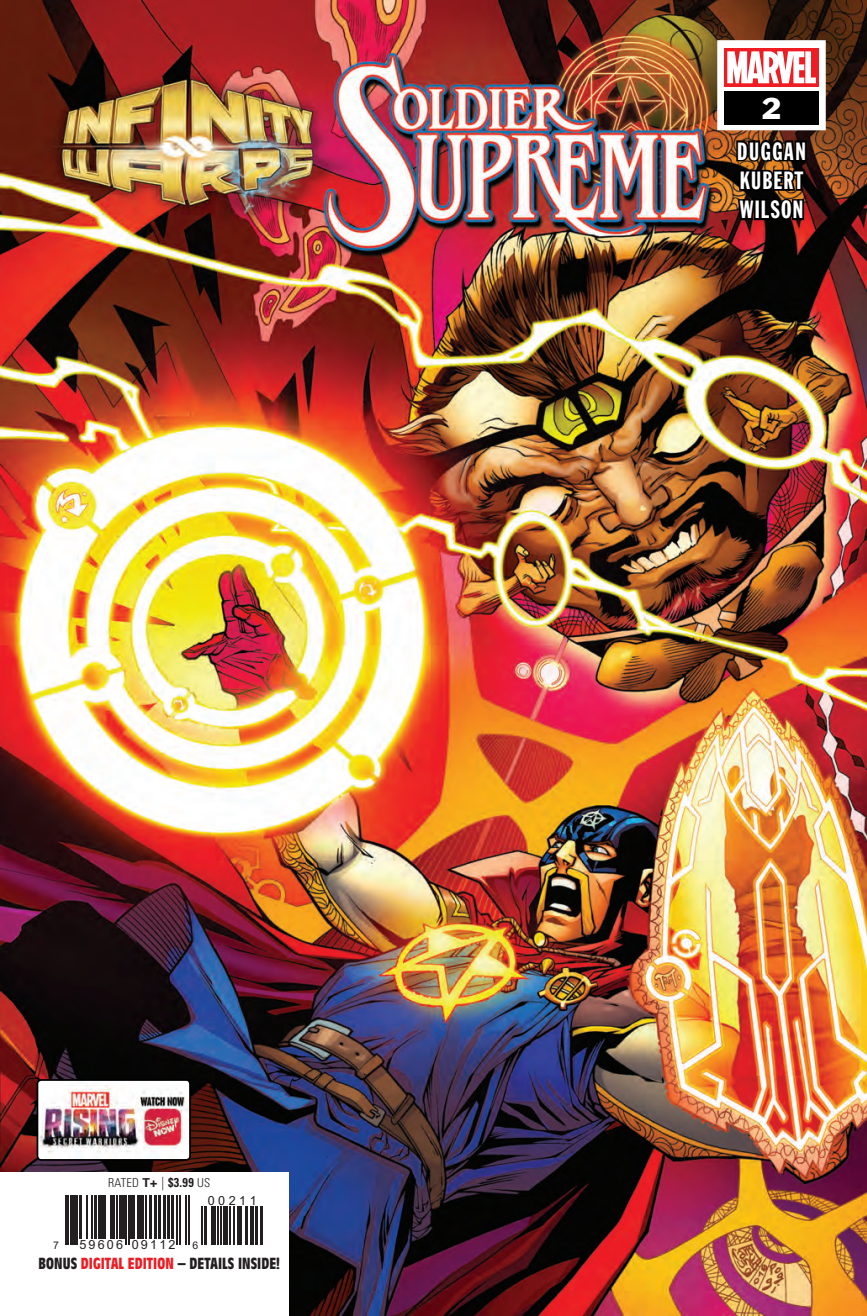
<style>
.page{position:relative;width:867px;height:1316px;background:#fff}
.page>*{position:absolute;margin:0;border:0;box-sizing:border-box;transform-origin:0 0}
.t1{font:28px "Franklin Gothic Std";color:#fff}
.t2{font:24.5px/29.4px "Franklin Gothic Std Extra Cond";letter-spacing:.055em;color:#fff;text-align:justify}
.t3{font:700 condensed 15.75px "Antique Olive Std";letter-spacing:.005em;color:#231f20}
.t4{font:12.6px "Arial";letter-spacing:.17em;color:#231f20}
.t5{font:300 condensed 12.25px "Univers LT Std";letter-spacing:.025em;color:#231f20}
.t6{font:10.5px "Arial";color:#231f20}
.s1{font-weight:700;font-stretch:normal}
.s2{font-size:13.47px}
.s3{font-weight:700;font-size:12.78px}
.s4{color:#ee1d23}
</style>
<div class="page">
<img style="left:0;top:0;width:866px;height:1315px">
<div style="left:717px;top:40px;width:108px;height:90px;background:#fff"></div>
<div style="left:724px;top:91px;width:94px;height:33px;background:#000001"></div>
<div style="left:724px;top:48px;width:94px;height:38px;background:#ee1d23"></div>
<img style="left:727px;top:51px;width:88px;height:224px">
<div style="left:0;top:1171px;width:289px;height:144px;background:#fff"></div>
<hr style="left:65px;top:1195px;width:2px;height:49px;background:#231f20">
<hr style="left:68px;top:1195px;width:1px;height:49px;background:#231f20">
<hr style="left:70px;top:1195px;width:4px;height:49px;background:#231f20">
<hr style="left:75px;top:1195px;width:3px;height:49px;background:#231f20">
<hr style="left:79px;top:1195px;width:3px;height:43px;background:#231f20">
<hr style="left:86px;top:1195px;width:2px;height:43px;background:#231f20">
<hr style="left:91px;top:1195px;width:2px;height:43px;background:#231f20">
<hr style="left:94px;top:1195px;width:3px;height:43px;background:#231f20">
<hr style="left:98px;top:1195px;width:1px;height:43px;background:#231f20">
<div style="left:100px;top:1195px;width:6px;height:43px;background:#231f20"></div>
<hr style="left:110px;top:1195px;width:2px;height:43px;background:#231f20">
<hr style="left:113px;top:1195px;width:2px;height:43px;background:#231f20">
<hr style="left:116px;top:1195px;width:2px;height:43px;background:#231f20">
<div style="left:119px;top:1195px;width:5px;height:43px;background:#231f20"></div>
<hr style="left:125px;top:1195px;width:2px;height:49px;background:#231f20">
<hr style="left:128px;top:1195px;width:1px;height:49px;background:#231f20">
<hr style="left:131px;top:1195px;width:4px;height:43px;background:#231f20">
<hr style="left:137px;top:1195px;width:2px;height:43px;background:#231f20">
<hr style="left:140px;top:1195px;width:4px;height:43px;background:#231f20">
<hr style="left:145px;top:1195px;width:1px;height:43px;background:#231f20">
<hr style="left:149px;top:1195px;width:3px;height:43px;background:#231f20">
<hr style="left:154px;top:1195px;width:3px;height:43px;background:#231f20">
<hr style="left:158px;top:1195px;width:3px;height:43px;background:#231f20">
<hr style="left:163px;top:1195px;width:3px;height:43px;background:#231f20">
<hr style="left:167px;top:1195px;width:3px;height:43px;background:#231f20">
<hr style="left:171px;top:1195px;width:3px;height:43px;background:#231f20">
<hr style="left:176px;top:1195px;width:2px;height:49px;background:#231f20">
<hr style="left:179px;top:1195px;width:1px;height:49px;background:#231f20">
<hr style="left:186px;top:1195px;width:1px;height:49px;background:#231f20">
<hr style="left:188px;top:1195px;width:2px;height:49px;background:#231f20">
<hr style="left:201px;top:1206px;width:2px;height:38px;background:#231f20">
<hr style="left:204px;top:1206px;width:3px;height:38px;background:#231f20">
<hr style="left:210px;top:1206px;width:3px;height:38px;background:#231f20">
<hr style="left:214px;top:1206px;width:2px;height:38px;background:#231f20">
<hr style="left:217px;top:1206px;width:1px;height:38px;background:#231f20">
<hr style="left:220px;top:1206px;width:1px;height:38px;background:#231f20">
<hr style="left:224px;top:1206px;width:4px;height:38px;background:#231f20">
<hr style="left:229px;top:1206px;width:1px;height:38px;background:#231f20">
<hr style="left:233px;top:1206px;width:1px;height:38px;background:#231f20">
<hr style="left:237px;top:1206px;width:2px;height:38px;background:#231f20">
<hr style="left:241px;top:1206px;width:1px;height:38px;background:#231f20">
<hr style="left:245px;top:1206px;width:2px;height:38px;background:#231f20">
<hr style="left:250px;top:1206px;width:1px;height:38px;background:#231f20">
<hr style="left:252px;top:1206px;width:2px;height:38px;background:#231f20">
<hr style="left:255px;top:1206px;width:3px;height:38px;background:#231f20">
<hr style="left:260px;top:1206px;width:3px;height:38px;background:#231f20">
<img style="left:37px;top:1079px;width:151px;height:80px">
<div style="left:37px;top:1078px;width:154px;height:82px;border:2px solid #000001;border-radius:4px"></div>
<p class="t5" style="left:108px;top:1175px;width:104px">RATED <span class="s1">T+</span> <span class="s2">|</span> <span class="s3">$3.99</span> US</p>
<p class="t4" style="left:208px;top:1191px;width:50px">00211</p>
<p class="t6" style="left:53px;top:1238px;width:7px">7</p>
<p class="t4" style="left:79px;top:1236px;width:98px">59606 09112</p>
<p class="t6" style="left:192px;top:1238px;width:7px">6</p>
<p class="t3" style="left:38px;top:1254px;width:243px">BONUS <span class="s4">DIGITAL EDITION</span> – DETAILS INSIDE!</p>
<h1 class="t1" style="left:761px;top:90px;width:22px">2</h1>
<h2 class="t2" style="left:736px;top:137px;width:70px">DUGGAN KUBERT WILSON</h2>
</div>
